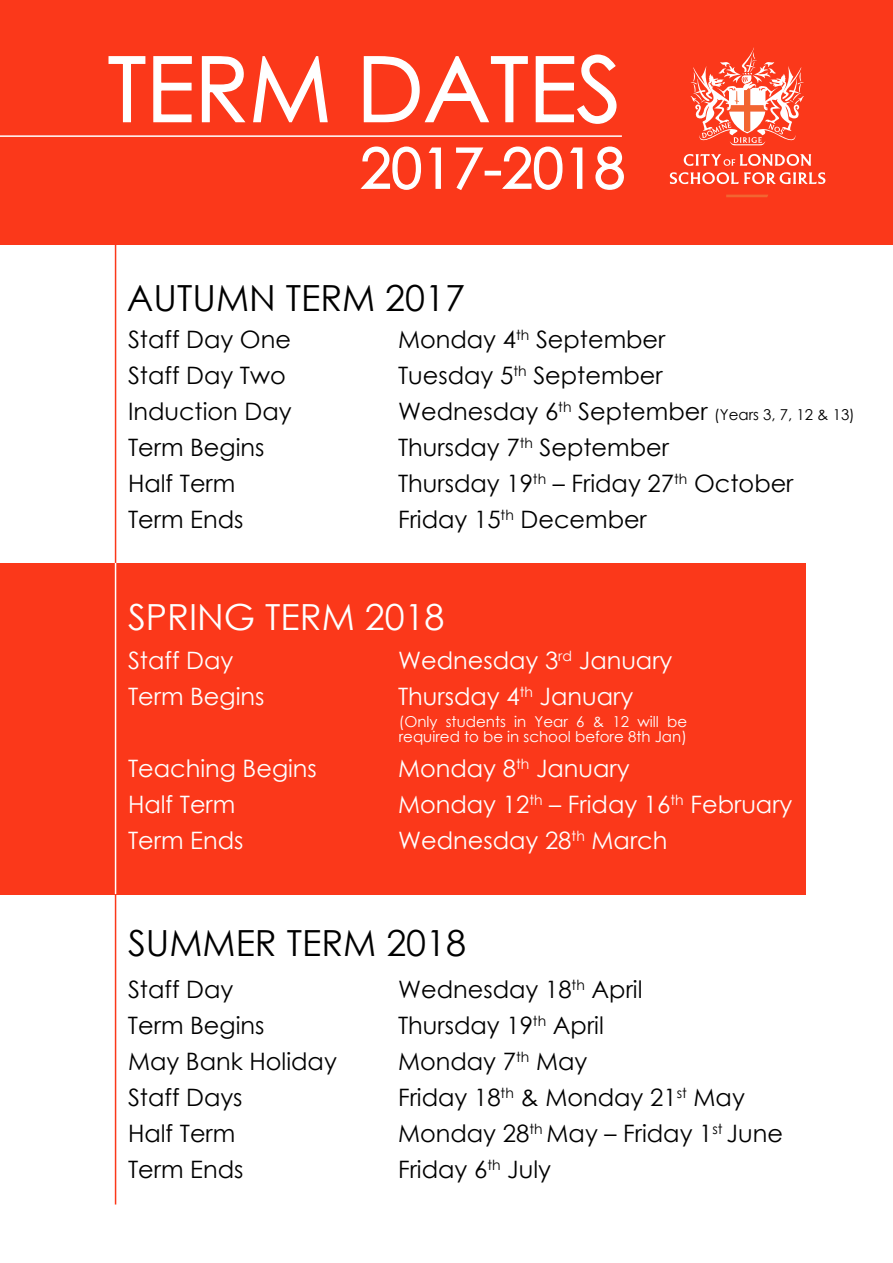
<style>
.page{position:relative;width:893px;height:1263px;background:#fff}
.page>*{position:absolute;margin:0;border:0;box-sizing:border-box;transform-origin:0 0}
.t1{font:90px "Century Gothic";color:#fff}
.t2{font:55.5px "Century Gothic";color:#fff}
.t3{font:36px "Century Gothic";color:#000}
.t4{font:36px "Century Gothic";color:#fff}
.t5{font:24px "Century Gothic";color:#000}
.t6{font:24px "Century Gothic";color:#fff}
.t7{font:15px/15px "Century Gothic";color:#fff}
.s1{font-size:15px}
</style>
<div class="page">
<div style="left:0;top:0;width:893px;height:244px;background:#fb381a"></div>
<div style="left:0;top:563px;width:806px;height:331px;background:#fb381a"></div>
<svg style="left:108px;top:56px;width:38px;height:67px"></svg>
<svg style="left:153px;top:56px;width:39px;height:67px"></svg>
<svg style="left:201px;top:56px;width:127px;height:67px"></svg>
<svg style="left:363px;top:56px;width:165px;height:67px"></svg>
<svg style="left:535px;top:54px;width:82px;height:70px"></svg>
<svg style="left:360px;top:146px;width:62px;height:44px"></svg>
<svg style="left:428px;top:147px;width:13px;height:42px"></svg>
<svg style="left:456px;top:147px;width:29px;height:43px"></svg>
<div style="left:485px;top:171px;width:16px;height:5px;border:2px solid #fff"></div>
<svg style="left:500px;top:146px;width:63px;height:44px"></svg>
<svg style="left:570px;top:147px;width:13px;height:42px"></svg>
<svg style="left:595px;top:146px;width:29px;height:44px"></svg>
<svg style="left:726px;top:195px;width:42px;height:2px"></svg>
<svg style="left:684px;top:154px;width:127px;height:12px"></svg>
<svg style="left:670px;top:172px;width:155px;height:12px"></svg>
<svg style="left:690px;top:47px;width:114px;height:98px"></svg>
<hr style="left:115px;top:207px;width:1px;height:997px;background:#fb381a">
<hr style="left:0;top:135px;width:622px;height:2px;background:#fff">
<hr style="left:115px;top:563px;width:1px;height:331px;background:#fff">
<h1 class="t1" style="left:108px;top:26px;width:515px">Term Dates</h1>
<h2 class="t2" style="left:361px;top:129px;width:266px">2017-2018</h2>
<h3 class="t3" style="left:127px;top:273px;width:93px">AUTUMN</h3>
<h3 class="t3" style="left:286px;top:273px;width:40px">TERM</h3>
<h3 class="t3" style="left:385px;top:273px;width:81px">2017</h3>
<p class="t5" style="left:128px;top:322px;width:212px">Staff Day One M</p>
<p class="t5" style="left:420px;top:322px;width:247px">onday 4<sup>th</sup> September</p>
<p class="t5" style="left:128px;top:358px;width:159px">Staff Day Two</p>
<p class="t5" style="left:398px;top:358px;width:267px">Tuesday 5<sup>th</sup> September</p>
<p class="t5" style="left:128px;top:394px;width:165px">Induction Day</p>
<p class="t5" style="left:398px;top:394px;width:458px">Wednesday 6<sup>th</sup> September <span class="s1">(Years 3, 7, 12 &amp; 13)</span></p>
<p class="t5" style="left:128px;top:430px;width:138px">Term Begins</p>
<p class="t5" style="left:398px;top:430px;width:273px">Thursday 7<sup>th</sup> September</p>
<p class="t5" style="left:128px;top:466px;width:109px">Half Term</p>
<p class="t5" style="left:398px;top:466px;width:397px">Thursday 19<sup>th</sup> – Friday 27<sup>th</sup> October</p>
<p class="t5" style="left:128px;top:502px;width:117px">Term Ends</p>
<p class="t5" style="left:398px;top:502px;width:251px">Friday 15<sup>th</sup> December</p>
<h3 class="t4" style="left:128px;top:592px;width:318px">Spring Term 2018</h3>
<p class="t6" style="left:128px;top:643px;width:107px">Staff Day</p>
<p class="t6" style="left:398px;top:643px;width:276px">Wednesday 3<sup>rd</sup> January</p>
<p class="t6" style="left:128px;top:679px;width:138px">Term Begins</p>
<p class="t6" style="left:398px;top:679px;width:237px">Thursday 4<sup>th</sup> January</p>
<p class="t7" style="left:399px;top:714px;width:290px">(Only students in Year 6 &amp; 12 will be required to be in school before 8th Jan)</p>
<p class="t6" style="left:128px;top:751px;width:219px">Teaching Begins M</p>
<p class="t6" style="left:420px;top:751px;width:211px">onday 8<sup>th</sup> January</p>
<p class="t6" style="left:128px;top:787px;width:160px">Half Term M</p>
<p class="t6" style="left:420px;top:787px;width:374px">onday 12<sup>th</sup> – Friday 16<sup>th</sup> February</p>
<p class="t6" style="left:128px;top:823px;width:117px">Term Ends</p>
<p class="t6" style="left:398px;top:823px;width:271px">Wednesday 28<sup>th</sup> March</p>
<h3 class="t3" style="left:128px;top:918px;width:340px">Summer Term 2018</h3>
<p class="t5" style="left:128px;top:972px;width:107px">Staff Day</p>
<p class="t5" style="left:398px;top:972px;width:246px">Wednesday 18<sup>th</sup> April</p>
<p class="t5" style="left:128px;top:1008px;width:138px">Term Begins</p>
<p class="t5" style="left:398px;top:1008px;width:207px">Thursday 19<sup>th</sup> April</p>
<p class="t5" style="left:128px;top:1044px;width:239px">May Bank Holiday M</p>
<p class="t5" style="left:420px;top:1044px;width:169px">onday 7<sup>th</sup> May</p>
<p class="t5" style="left:128px;top:1080px;width:116px">Staff Days</p>
<p class="t5" style="left:398px;top:1080px;width:348px">Friday 18<sup>th</sup> &amp; Monday 21<sup>st</sup> May</p>
<p class="t5" style="left:128px;top:1116px;width:160px">Half Term M</p>
<p class="t5" style="left:420px;top:1116px;width:364px">onday 28<sup>th</sup> May – Friday 1<sup>st</sup> June</p>
<p class="t5" style="left:128px;top:1152px;width:117px">Term Ends</p>
<p class="t5" style="left:398px;top:1152px;width:155px">Friday 6<sup>th</sup> July</p>
</div>
